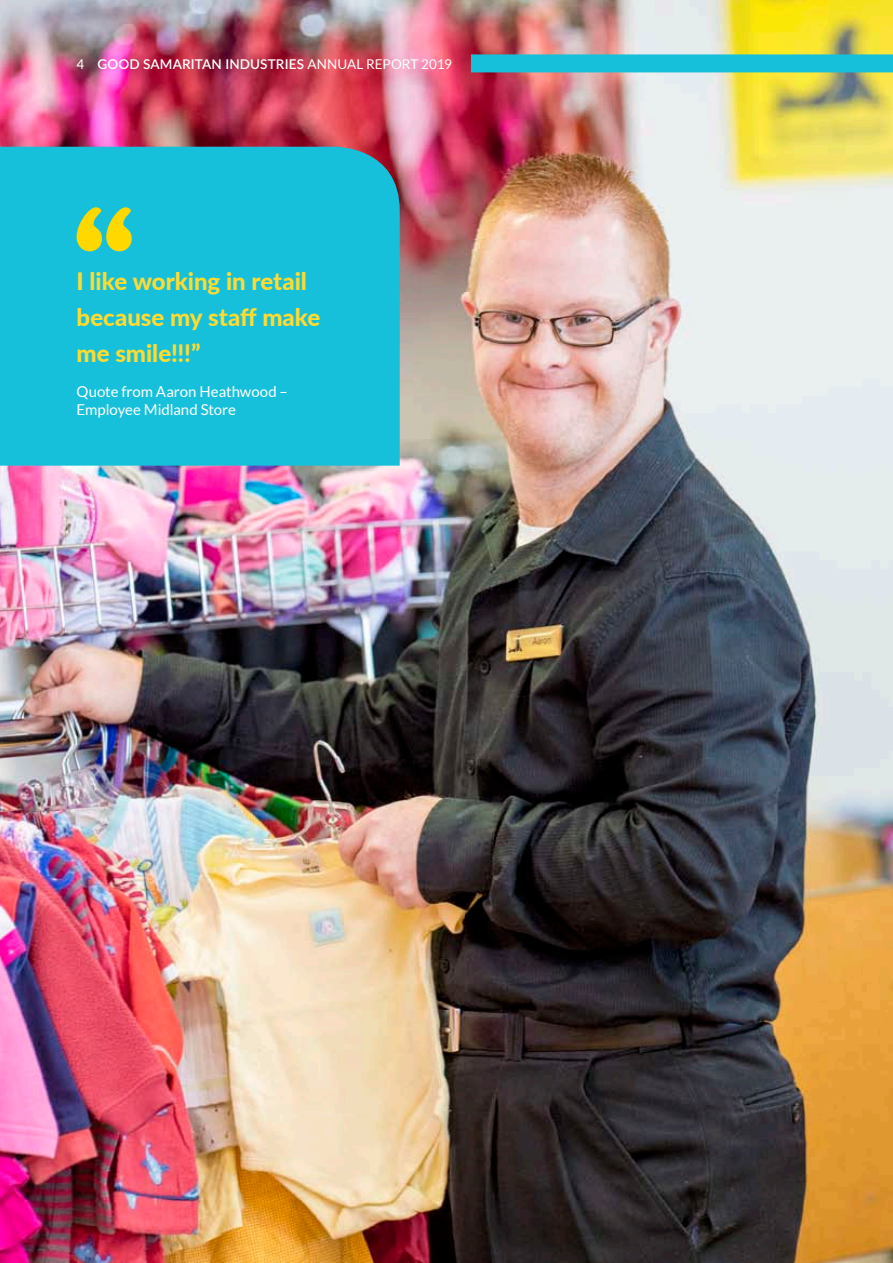
<style>
.page{position:relative;width:893px;height:1263px;background:#fff}
.page>*{position:absolute;margin:0;border:0;box-sizing:border-box;transform-origin:0 0}
.t1{font:800 24px/36px "Lato";color:#ffdb30}
.t2{font:15px/18px "Lato";color:#fff}
.t3{font:600 13.5px "Lato";letter-spacing:.01em;color:#fff}
.t4{font:13.5px "Lato";color:#fff}
.s1{font-weight:400}
</style>
<div class="page">
<img style="left:0;top:0;width:893px;height:1263px">
<div style="left:471px;top:54px;width:422px;height:18px;background:#17c0da"></div>
<div style="left:0;top:147px;width:400px;height:319px;background:#17c0da"></div>
<svg style="left:77px;top:207px;width:55px;height:44px;background:#a8cf50"></svg>
<p class="t3" style="left:77px;top:54px;width:300px"><span class="s1">4</span> GOOD SAMARITAN INDUSTRIES <span class="s1">Ann ual repor</span></p>
<p class="t4" style="left:411px;top:56px;width:43px">t 2019</p>
<p class="t1" style="left:77px;top:262px;width:245px">I like working in retail because my staff make me smile!!!”</p>
<p class="t2" style="left:77px;top:383px;width:213px">Quote from Aaron Heathwood –<br>Employee Midland Store</p>
</div>
